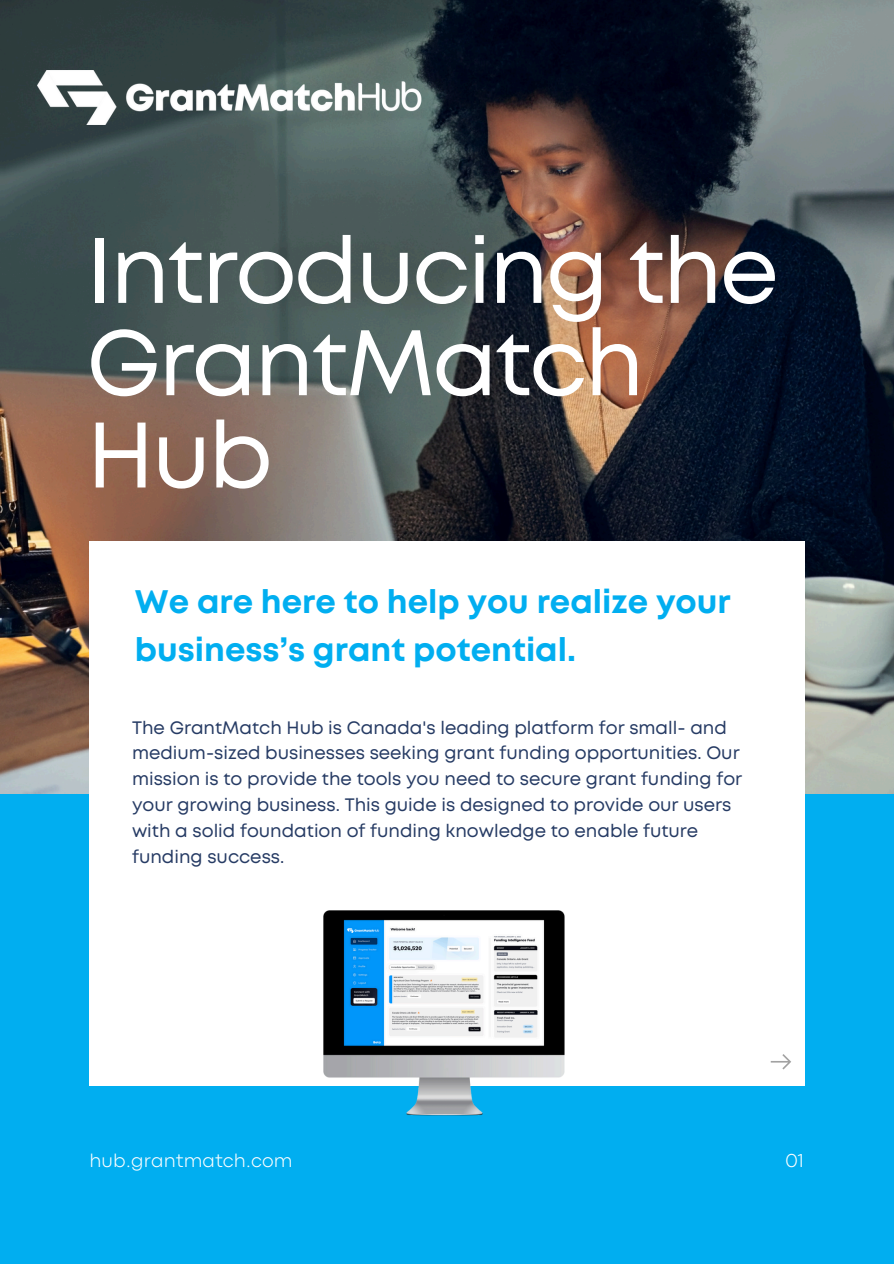
<style>
.page{position:relative;width:894px;height:1264px;background:#fff}
.page>*{position:absolute;margin:0;border:0;box-sizing:border-box;transform-origin:0 0}
.t1{font:92.7px/92.2px "Mont";letter-spacing:-.025em;color:#fff}
.t2{font:700 32.55px/48.3px "Mont";color:#01aef0}
.t3{font:300 19.5px "Codec Pro";letter-spacing:.01em;color:#fff}
.t4{font:18px/25.8px "Mont";color:#263b64}
</style>
<div class="page">
<div style="left:0;top:0;width:893px;height:1263px;background:#01aef0"></div>
<img style="left:0;top:0;width:893px;height:793px">
<div style="left:89px;top:541px;width:714px;height:544px;background:#fff"></div>
<svg style="left:770px;top:1054px;width:21px;height:15px"></svg>
<img style="left:38px;top:71px;width:418px;height:54px">
<img style="left:323px;top:910px;width:241px;height:204px">
<p class="t1" style="left:87px;top:231px;width:693px">Introducing the<br>GrantMatch<br>Hub</p>
<p class="t2" style="left:135px;top:580px;width:597px">We are here to help you realize your business’s grant potential.</p>
<h2 class="t4" style="left:132px;top:715px;width:611px">The GrantMatch Hub is Canada's leading platform for small- and medium-sized businesses seeking grant funding opportunities. Our mission is to provide the tools you need to secure grant funding for your growing business. This guide is designed to provide our users with a solid foundation of funding knowledge to enable future funding success.</h2>
<p class="t3" style="left:89px;top:1153px;width:205px">hub.grantmatch.com</p>
<p class="t3" style="left:785px;top:1153px;width:20px">01</p>
</div>
